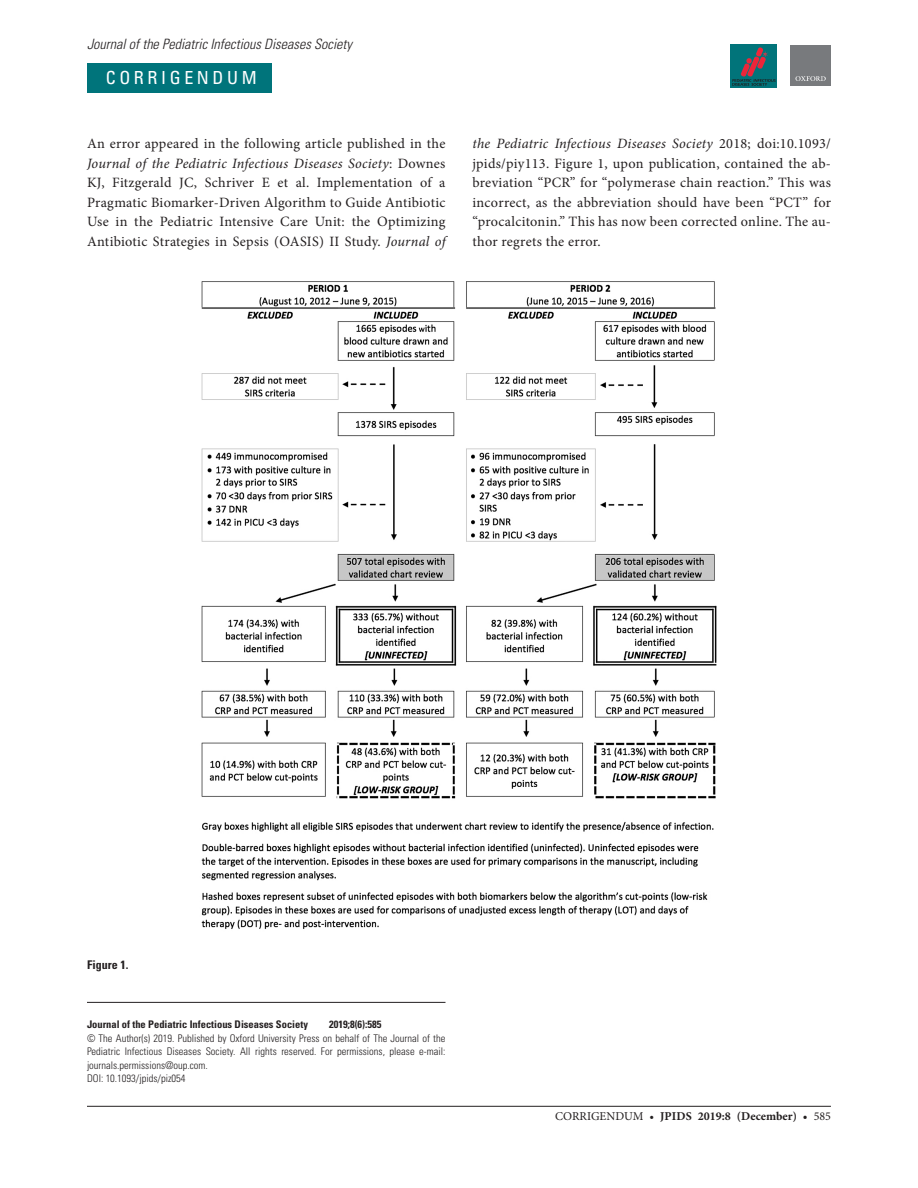
<style>
.page{position:relative;width:918px;height:1188px;background:#fff}
.page>*{position:absolute;margin:0;border:0;box-sizing:border-box;transform-origin:0 0}
.t1{font:condensed 18px "Univers LT Std";letter-spacing:.2em;color:#fff}
.t2{font:14.25px/19.5px "Minion Pro";letter-spacing:.02em;color:#231f20;text-align:justify}
.t3{font:italic 300 condensed 14.25px "Univers LT Std";color:#231f20}
.t4{font:700 12px "Minion Pro";letter-spacing:.005em;color:#231f20}
.t5{font:700 condensed 12px "Univers LT Std";color:#231f20}
.t6{font:300 condensed 10.5px/13.5px "Univers LT Std";color:#231f20}
.t7{font:700 condensed 10.5px "Univers LT Std";color:#231f20}
.s1{font-style:italic}
.s2{font-weight:400}
</style>
<div class="page">
<hr style="left:87px;top:1106px;width:744px;height:1px;background:#231f20">
<div style="left:87px;top:63px;width:185px;height:30px;background:#00747b"></div>
<hr style="left:87px;top:1002px;width:359px;height:1px;background:#231f20">
<img style="left:731px;top:45px;width:45px;height:43px">
<div style="left:790px;top:45px;width:41px;height:41px;background:#787a7d"></div>
<svg style="left:796px;top:76px;width:30px;height:5px"></svg>
<img style="left:201px;top:281px;width:516px;height:648px">
<p class="t3" style="left:87px;top:36px;width:267px">Journal of the Pediatric Infectious Diseases Society</p>
<p class="t1" style="left:106px;top:66px;width:153px">CORRIGENDUM</p>
<p class="t2" style="left:87px;top:134px;width:360px">An error appeared in the following article published in the <span class="s1">Journal of the Pediatric Infectious Diseases Society</span>: Downes KJ, Fitzgerald JC, Schriver E et al. Implementation of a Pragmatic Biomarker-Driven Algorithm to Guide Antibiotic Use in the Pediatric Intensive Care Unit: the Optimizing Antibiotic Strategies in Sepsis (OASIS) II Study. <span class="s1">Journal of</span></p>
<p class="t2" style="left:473px;top:134px;width:360px"><span class="s1">the Pediatric Infectious Diseases Society</span> 2018; doi:10.1093/ jpids/piy113. Figure 1, upon publication, contained the ab&shy;breviation “PCR” for “polymerase chain reaction.” This was incorrect, as the abbreviation should have been “PCT” for “procalcitonin.” This has now been corrected online. The au&shy;thor regrets the error.</p>
<p class="t5" style="left:87px;top:957px;width:43px">Figure 1.</p>
<p class="t7" style="left:87px;top:1018px;width:223px">Journal of the Pediatric Infectious Diseases Society</p>
<p class="t7" style="left:329px;top:1018px;width:54px">2019;8(6):585</p>
<p class="t6" style="left:87px;top:1031px;width:360px">© The Author(s) 2019. Published by Oxford University Press on behalf of The Journal of the Pediatric Infectious Diseases Society. All rights reserved. For permissions, please e-mail: journals.permissions@oup.com.<br>DOI: 10.1093/jpids/piz054</p>
<p class="t4" style="left:555px;top:1108px;width:277px"><span class="s2">CORRIGENDUM •</span> jpids 2019:8 (December) • <span class="s2">585</span></p>
</div>
